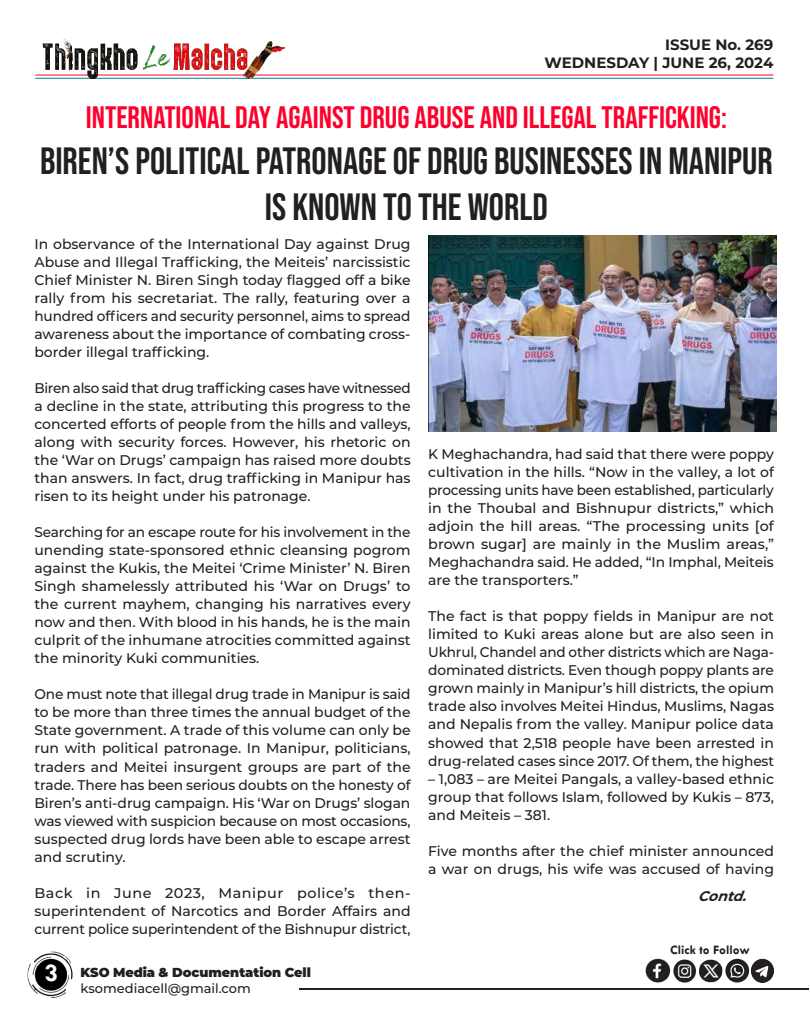
<style>
.page{position:relative;width:810px;height:1013px;background:#fff}
.page>*{position:absolute;margin:0;border:0;box-sizing:border-box;transform-origin:0 0}
.t1{font:38px/45.6px "Bebas Neue";color:#231f20;text-align:center}
.t2{font:31px "Bebas Neue";color:#ff002d}
.t3{font:700 26px "Tw Cen";color:#fff}
.t4{font:700 15px/18px "Montserrat";color:#231f20;text-align:right}
.t5{font:500 14px/18px "Montserrat";color:#231f20;text-align:justify}
.t6{font:italic 700 14px "Montserrat";color:#231f20}
.t7{font:900 13px "Montserrat";letter-spacing:-.005em;color:#231f20}
.t8{font:500 13px "Montserrat";color:#231f20}
.t9{font:700 13px "Tw Cen";color:#231f20}
</style>
<div class="page">
<hr style="left:299px;top:988px;width:509px;height:1px;background:#231f20">
<img style="left:27px;top:951px;width:46px;height:47px">
<hr style="left:35px;top:74px;width:738px;height:1px;background:#ff002d">
<hr style="left:35px;top:78px;width:738px;height:1px;background:#00848b">
<img style="left:35px;top:38px;width:254px;height:41px">
<img style="left:645px;top:958px;width:129px;height:25px">
<img style="left:428px;top:235px;width:349px;height:196px">
<p class="t4" style="left:545px;top:35px;width:230px">ISSUE No. 269<br>WEDNESDAY | JUNE 26, 2024</p>
<h2 class="t2" style="left:86px;top:100px;width:643px">INTERNATIONAL DAY AGAINST DRUG ABUSE AND ILLEGAL TRAFFICKING:</h2>
<h1 class="t1" style="left:40px;top:138px;width:734px">BIREN’S POLITICAL PATRONAGE OF DRUG BUSINESSES IN MANIPUR<br>IS KNOWN TO THE WORLD</h1>
<p class="t5" style="left:34px;top:234px;width:378px">In observance of the International Day against Drug Abuse and Illegal Trafficking, the Meiteis’ narcissistic Chief Minister N. Biren Singh today flagged off a bike rally from his secretariat. The rally, featuring over a hundred officers and security personnel, aims to spread awareness about the importance of combating cross&shy;border illegal trafficking.</p>
<p class="t5" style="left:34px;top:378px;width:378px">Biren also said that drug trafficking cases have witnessed a decline in the state, attributing this progress to the concerted efforts of people from the hills and valleys, along with security forces. However, his rhetoric on the ‘War on Drugs’ campaign has raised more doubts than answers. In fact, drug trafficking in Manipur has risen to its height under his patronage.</p>
<p class="t5" style="left:34px;top:522px;width:378px">Searching for an escape route for his involvement in the unending state-sponsored ethnic cleansing pogrom against the Kukis, the Meitei ‘Crime Minister’ N. Biren Singh shamelessly attributed his ‘War on Drugs’ to the current mayhem, changing his narratives every now and then. With blood in his hands, he is the main culprit of the inhumane atrocities committed against the minority Kuki communities.</p>
<p class="t5" style="left:34px;top:684px;width:378px">One must note that illegal drug trade in Manipur is said to be more than three times the annual budget of the State government. A trade of this volume can only be run with political patronage. In Manipur, politicians, traders and Meitei insurgent groups are part of the trade. There has been serious doubts on the honesty of Biren’s anti-drug campaign. His ‘War on Drugs’ slogan was viewed with suspicion because on most occasions, suspected drug lords have been able to escape arrest and scrutiny.</p>
<p class="t5" style="left:34px;top:882px;width:378px">Back in June 2023, Manipur police’s then&shy;superintendent of Narcotics and Border Affairs and current police superintendent of the Bishnupur district,</p>
<p class="t5" style="left:428px;top:444px;width:347px">K Meghachandra, had said that there were poppy cultivation in the hills. “Now in the valley, a lot of processing units have been established, particularly in the Thoubal and Bishnupur districts,” which adjoin the hill areas. “The processing units [of brown sugar] are mainly in the Muslim areas,” Meghachandra said. He added, “In Imphal, Meiteis are the transporters.”</p>
<p class="t5" style="left:428px;top:606px;width:347px">The fact is that poppy fields in Manipur are not limited to Kuki areas alone but are also seen in Ukhrul, Chandel and other districts which are Naga&shy;dominated districts. Even though poppy plants are grown mainly in Manipur’s hill districts, the opium trade also involves Meitei Hindus, Muslims, Nagas and Nepalis from the valley. Manipur police data showed that 2,518 people have been arrested in drug-related cases since 2017. Of them, the highest</p>
<p class="t5" style="left:428px;top:768px;width:347px">– 1,083 – are Meitei Pangals, a valley-based ethnic group that follows Islam, followed by Kukis – 873, and Meiteis – 381.</p>
<p class="t5" style="left:428px;top:840px;width:347px">Five months after the chief minister announced a war on drugs, his wife was accused of having</p>
<p class="t6" style="left:698px;top:886px;width:56px">Contd.</p>
<h3 class="t3" style="left:44px;top:957px;width:15px">3</h3>
<p class="t7" style="left:81px;top:962px;width:232px">KSO Media &amp; Documentation Cell</p>
<p class="t8" style="left:81px;top:978px;width:172px">ksomediacell@gmail.com</p>
<p class="t9" style="left:670px;top:942px;width:81px">Click to Follow</p>
</div>
